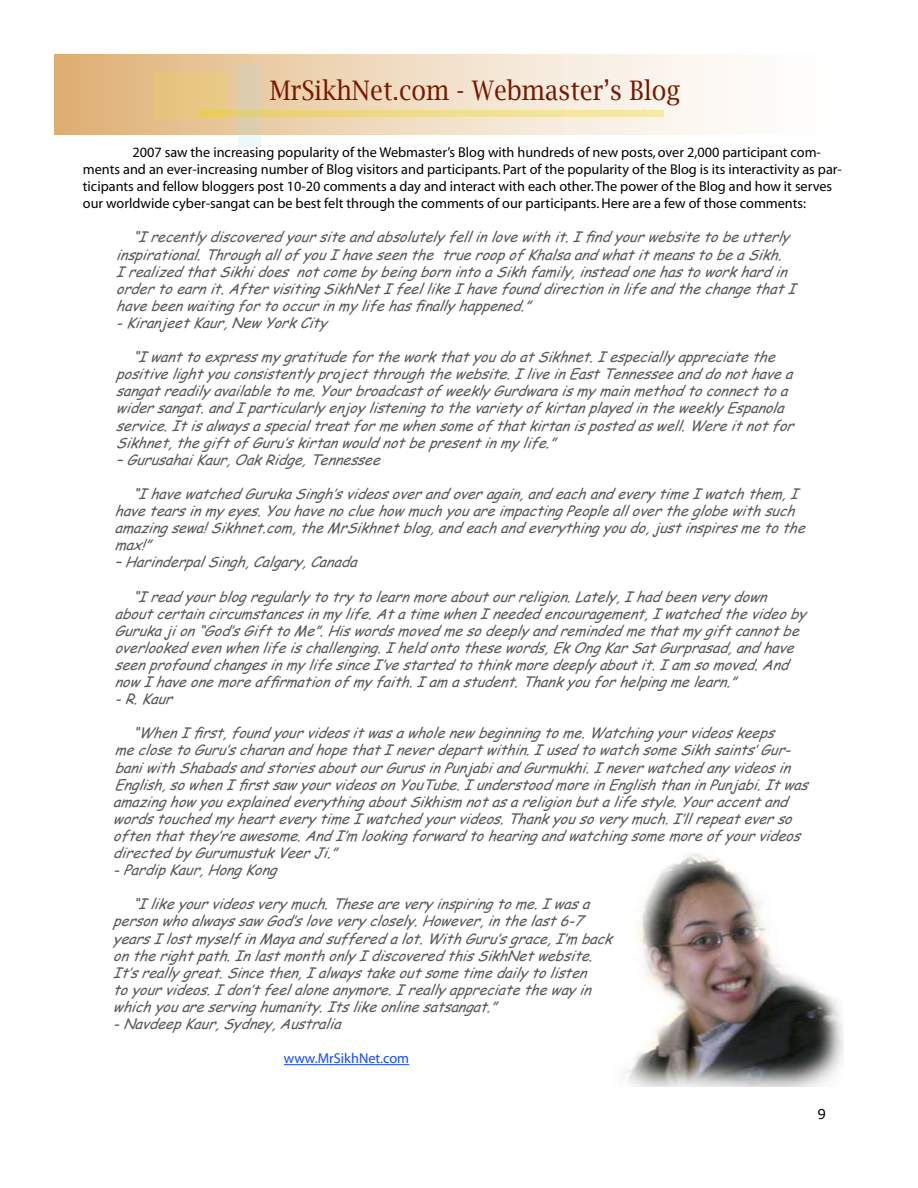
<style>
.page{position:relative;width:918px;height:1188px;background:#fff}
.page>*{position:absolute;margin:0;border:0;box-sizing:border-box;transform-origin:0 0}
.t1{font:27px "Lucida Bright";color:#761800;scale:.9 1}
.t2{font:italic 14.25px/17.1px "Comic Sans MS";color:#595a5c}
.t3{font:14.25px/17.1px "Myriad";color:#000}
.t4{font:14.25px "Myriad";color:#1348ff}
</style>
<div class="page">
<div style="left:54px;top:54px;width:804px;height:80px;background:linear-gradient(to right,#e0b57c,#fff)"></div>
<img style="left:625px;top:853px;width:218px;height:233px">
<div style="left:153px;top:72px;width:74px;height:48px;background:#e8c580"></div>
<svg style="left:239px;top:63px;width:22px;height:84px;fill:#dccdaf"></svg>
<svg style="left:199px;top:110px;width:465px;height:6px"></svg>
<hr style="left:284px;top:1064px;width:125px;height:1px;background:#1348ff">
<h1 class="t1" style="left:270px;top:75px;width:458px">MrSikhNet.com - Webmaster’s Blog</h1>
<p class="t3" style="left:83px;top:144px;width:761px;text-indent:49px">2007 saw the increasing popularity of the Webmaster’s Blog with hundreds of new posts, over 2,000 participant com&shy;ments and an ever-increasing number of Blog visitors and participants. Part of the popularity of the Blog is its interactivity as par&shy;ticipants and fellow bloggers post 10-20 comments a day and interact with each other. The power of the Blog and how it serves our worldwide cyber-sangat can be best felt through the comments of our participants. Here are a few of those comments:</p>
<p class="t2" style="left:116px;top:228px;width:688px;text-indent:16px">“I recently discovered your site and absolutely fell in love with it. I find your website to be utterly inspirational. Through all of you I have seen the true roop of Khalsa and what it means to be a Sikh.<br>I realized that Sikhi does not come by being born into a Sikh family, instead one has to work hard in order to earn it. After visiting SikhNet I feel like I have found direction in life and the change that I have been waiting for to occur in my life has finally happened.”</p>
<p class="t2" style="left:116px;top:314px;width:219px">- Kiranjeet Kaur, New York City</p>
<p class="t2" style="left:116px;top:348px;width:686px;text-indent:16px">“I want to express my gratitude for the work that you do at Sikhnet. I especially appreciate the positive light you consistently project through the website. I live in East Tennessee and do not have a sangat readily available to me. Your broadcast of weekly Gurdwara is my main method to connect to a wider sangat. and I particularly enjoy listening to the variety of kirtan played in the weekly Espanola service. It is always a special treat for me when some of that kirtan is posted as well. Were it not for Sikhnet, the gift of Guru’s kirtan would not be present in my life.”</p>
<p class="t2" style="left:116px;top:451px;width:272px">– Gurusahai Kaur, Oak Ridge, Tennessee</p>
<p class="t2" style="left:114px;top:485px;width:699px;text-indent:18px">“I have watched Guruka Singh’s videos over and over again, and each and every time I watch them, I have tears in my eyes. You have no clue how much you are impacting People all over the globe with such amazing sewa! Sikhnet.com, the MrSikhnet blog, and each and everything you do, just inspires me to the max!”</p>
<p class="t2" style="left:114px;top:553px;width:251px">– Harinderpal Singh, Calgary, Canada</p>
<p class="t2" style="left:114px;top:587px;width:700px;text-indent:18px">“I read your blog regularly to try to learn more about our religion. Lately, I had been very down about certain circumstances in my life. At a time when I needed encouragement, I watched the video by Guruka ji on “God’s Gift to Me”. His words moved me so deeply and reminded me that my gift cannot be overlooked even when life is challenging. I held onto these words, Ek Ong Kar Sat Gurprasad, and have seen profound changes in my life since I’ve started to think more deeply about it. I am so moved. And now I have one more affirmation of my faith. I am a student. Thank you for helping me learn.”</p>
<p class="t2" style="left:114px;top:690px;width:66px">- R. Kaur</p>
<p class="t2" style="left:113px;top:724px;width:703px;text-indent:20px">“When I first, found your videos it was a whole new beginning to me. Watching your videos keeps<br>me close to Guru’s charan and hope that I never depart within. I used to watch some Sikh saints’ Gur&shy;bani with Shabads and stories about our Gurus in Punjabi and Gurmukhi. I never watched any videos in English, so when I first saw your videos on YouTube. I understood more in English than in Punjabi. It was amazing how you explained everything about Sikhism not as a religion but a life style. Your accent and words touched my heart every time I watched your videos. Thank you so very much. I’ll repeat ever so often that they’re awesome. And I’m looking forward to hearing and watching some more of your videos directed by Gurumustuk Veer Ji.”</p>
<p class="t2" style="left:113px;top:861px;width:172px">- Pardip Kaur, Hong Kong</p>
<p class="t2" style="left:113px;top:895px;width:507px;text-indent:19px">“I like your videos very much. These are very inspiring to me. I was a person who always saw God’s love very closely. However, in the last 6-7 years I lost myself in Maya and suffered a lot. With Guru’s grace, I’m back on the right path. In last month only I discovered this SikhNet website.<br>It’s really great. Since then, I always take out some time daily to listen<br>to your videos. I don’t feel alone anymore. I really appreciate the way in which you are serving humanity. Its like online satsangat.”</p>
<p class="t2" style="left:113px;top:1015px;width:236px">- Navdeep Kaur, Sydney, Australia</p>
<p class="t4" style="left:284px;top:1051px;width:127px">www.MrSikhNet.com</p>
</div>
